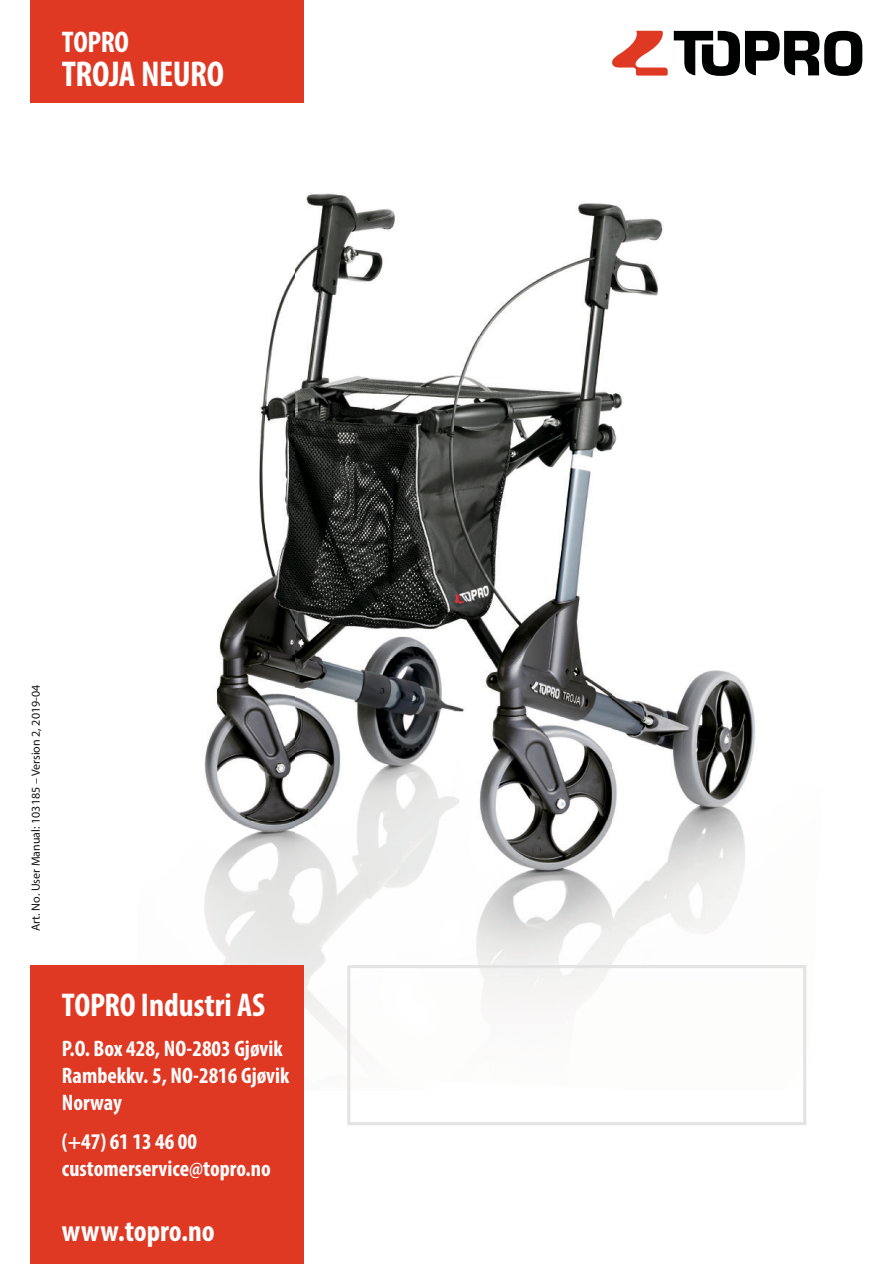
<style>
.page{position:relative;width:893px;height:1264px;background:#fff}
.page>*{position:absolute;margin:0;border:0;box-sizing:border-box;transform-origin:0 0}
.t1{font:700 condensed 36px "Myriad Pro";letter-spacing:-.015em;color:#fff}
.t2{font:700 condensed 33px "Myriad Pro";color:#fff}
.t3{font:700 condensed 30px "Myriad Pro";letter-spacing:-.005em;color:#fff}
.t4{font:700 condensed 22.5px/27px "Myriad Pro";color:#fff}
.t5{font:12px "Myriad Pro";color:#131413}
</style>
<div class="page">
<img style="left:204px;top:193px;width:551px;height:843px">
<div style="left:31px;top:0;width:273px;height:103px;background:#df3924"></div>
<div style="left:31px;top:965px;width:273px;height:298px;background:#df3924"></div>
<div style="left:347px;top:965px;width:459px;height:160px;border:3px solid #e3e3e3"></div>
<svg style="left:612px;top:31px;width:56px;height:45px"></svg>
<svg style="left:674px;top:31px;width:188px;height:45px"></svg>
<h3 class="t3" style="left:62px;top:31px;width:68px">TOPRO</h3>
<h1 class="t1" style="left:62px;top:61px;width:164px">TROJA NEURO</h1>
<p class="t5" style="left:30px;top:931px;width:248px;rotate:-90deg">Art. No. User Manual: 103185 – Version 2, 2019-04</p>
<h2 class="t2" style="left:62px;top:992px;width:205px">TOPRO Industri AS</h2>
<p class="t4" style="left:62px;top:1036px;width:229px">P.O. Box 428, NO-2803 Gjøvik<br>Rambekkv. 5, NO-2816 Gjøvik<br>Norway</p>
<p class="t4" style="left:62px;top:1130px;width:210px">(+47) 61 13 46 00 customerservice@topro.no</p>
<h3 class="t3" style="left:62px;top:1220px;width:154px">www.topro.no</h3>
</div>
